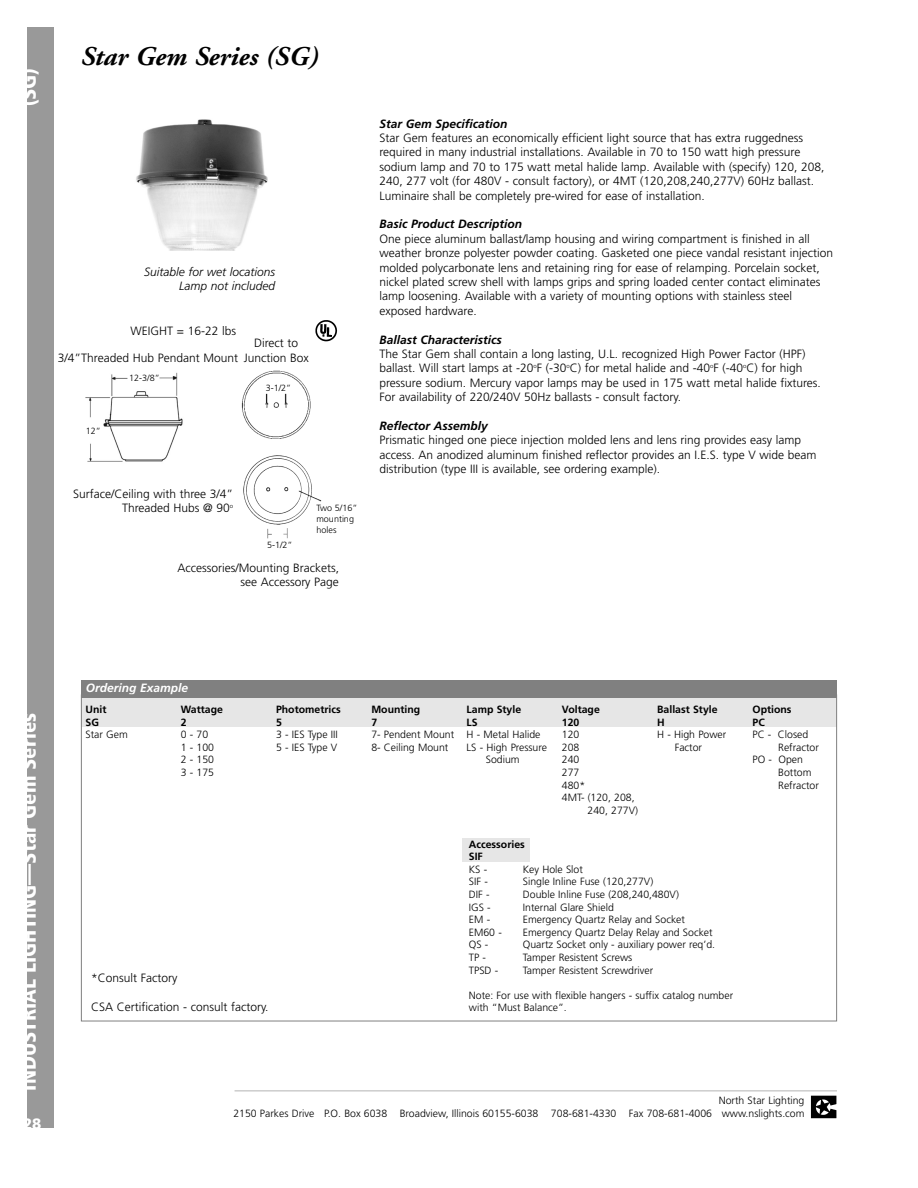
<style>
.page{position:relative;width:918px;height:1188px;background:#fff}
.page>*{position:absolute;margin:0;border:0;box-sizing:border-box;transform-origin:0 0}
.t1{font:italic 700 27px "Adobe Garamond";color:#000}
.t2{font:900 condensed 21px "Frutiger";color:#fff}
.t3{font:900 15px "Frutiger";color:#fff}
.t4{font:300 12px/14.4px "Frutiger";color:#000}
.t5{font:italic 700 12px "Frutiger";color:#000}
.t6{font:italic 300 12px/14.4px "Frutiger";color:#000;text-align:right}
.t7{font:italic 700 12px "Frutiger";color:#fff}
.t8{font:300 10.5px/12.6px "Frutiger";color:#000}
.t9{font:700 10.5px/12.6px "Frutiger";color:#000}
.t10{font:300 9px/10.8px "Frutiger";color:#000}
</style>
<div class="page">
<img style="left:85px;top:370px;width:237px;height:169px">
<img style="left:136px;top:119px;width:132px;height:132px">
<img style="left:315px;top:320px;width:23px;height:22px">
<div style="left:81px;top:681px;width:756px;height:18px;background:#808080"></div>
<div style="left:81px;top:699px;width:756px;height:28px;background:#e6e6e6"></div>
<svg style="left:810px;top:1091px;width:27px;height:28px"></svg>
<img style="left:811px;top:1096px;width:25px;height:22px">
<hr style="left:235px;top:1090px;width:602px;height:1px;background:#b3b3b3">
<div style="left:463px;top:838px;width:67px;height:24px;background:#e6e6e6"></div>
<div style="left:27px;top:27px;width:27px;height:1101px;background:#999"></div>
<h2 class="t2" style="left:20px;top:106px;width:40px;rotate:-90deg">(SG)</h2>
<h1 class="t1" style="left:81px;top:46px;width:239px">Star Gem Series (SG)</h1>
<p class="t6" style="left:144px;top:266px;width:132px">Suitable for wet locations<br>Lamp not included</p>
<p class="t4" style="left:130px;top:324px;width:107px">WEIGHT = 16-22 lbs</p>
<p class="t4" style="left:244px;top:337px;width:67px;text-align:center">Direct to<br>Junction Box</p>
<p class="t4" style="left:58px;top:351px;width:182px">3/4”Threaded Hub Pendant Mount</p>
<p class="t10" style="left:86px;top:426px;width:17px">12”</p>
<p class="t10" style="left:129px;top:373px;width:32px">12-3/8”</p>
<p class="t4" style="left:73px;top:487px;width:162px;text-align:right">Surface/Ceiling with three 3/4”<br>Threaded Hubs @ 90<sup>o</sup></p>
<p class="t10" style="left:266px;top:383px;width:27px">3-1/2”</p>
<p class="t10" style="left:267px;top:540px;width:27px">5-1/2”</p>
<p class="t10" style="left:316px;top:504px;width:42px">Two 5/16” mounting holes</p>
<p class="t4" style="left:177px;top:561px;width:163px;text-align:right">Accessories/Mounting Brackets, see Accessory Page</p>
<p class="t5" style="left:380px;top:118px;width:130px">Star Gem Specification</p>
<p class="t4" style="left:380px;top:131px;width:447px">Star Gem features an economically efficient light source that has extra ruggedness required in many industrial installations. Available in 70 to 150 watt high pressure sodium lamp and 70 to 175 watt metal halide lamp. Available with (specify) 120, 208, 240, 277 volt (for 480V - consult factory), or 4MT (120,208,240,277V) 60Hz ballast.<br>Luminaire shall be completely pre-wired for ease of installation.</p>
<p class="t5" style="left:380px;top:219px;width:144px">Basic Product Description</p>
<p class="t4" style="left:380px;top:232px;width:455px">One piece aluminum ballast/lamp housing and wiring compartment is finished in all weather bronze polyester powder coating. Gasketed one piece vandal resistant injection molded polycarbonate lens and retaining ring for ease of relamping. Porcelain socket, nickel plated screw shell with lamps grips and spring loaded center contact eliminates lamp loosening. Available with a variety of mounting options with stainless steel exposed hardware.</p>
<p class="t5" style="left:380px;top:334px;width:124px">Ballast Characteristics</p>
<p class="t4" style="left:379px;top:347px;width:443px">The Star Gem shall contain a long lasting, U.L. recognized High Power Factor (HPF) ballast. Will start lamps at -20<sup>o</sup>F (-30<sup>o</sup>C) for metal halide and -40<sup>o</sup>F (-40<sup>o</sup>C) for high pressure sodium. Mercury vapor lamps may be used in 175 watt metal halide fixtures.<br>For availability of 220/240V 50Hz ballasts - consult factory.</p>
<p class="t5" style="left:379px;top:421px;width:110px">Reflector Assembly</p>
<p class="t4" style="left:379px;top:434px;width:438px">Prismatic hinged one piece injection molded lens and lens ring provides easy lamp access. An anodized aluminum finished reflector provides an I.E.S. type V wide beam distribution (type III is available, see ordering example).</p>
<h2 class="t2" style="left:20px;top:1090px;width:379px;rotate:-90deg">INDUSTRIAL LIGHTING—Star Gem Series</h2>
<p class="t3" style="left:23px;top:1118px;width:20px">28</p>
<p class="t7" style="left:86px;top:683px;width:104px">Ordering Example</p>
<p class="t9" style="left:86px;top:704px;width:22px">Unit<br>SG</p>
<p class="t8" style="left:86px;top:729px;width:44px">Star Gem</p>
<p class="t9" style="left:181px;top:704px;width:44px">Wattage<br>2</p>
<p class="t8" style="left:181px;top:729px;width:35px">0 - 70<br>1 - 100<br>2 - 150<br>3 - 175</p>
<p class="t9" style="left:276px;top:704px;width:66px">Photometrics<br>5</p>
<p class="t8" style="left:276px;top:729px;width:63px">3 - IES Type III<br>5 - IES Type V</p>
<p class="t4" style="left:91px;top:972px;width:88px">*Consult Factory</p>
<p class="t4" style="left:91px;top:1001px;width:179px">CSA Certification - consult factory.</p>
<p class="t9" style="left:371px;top:704px;width:50px">Mounting<br>7</p>
<p class="t8" style="left:371px;top:729px;width:84px">7- Pendent Mount<br>8- Ceiling Mount</p>
<p class="t9" style="left:467px;top:704px;width:56px">Lamp Style<br>LS</p>
<p class="t8" style="left:467px;top:729px;width:75px">H - Metal Halide</p>
<p class="t8" style="left:467px;top:742px;width:82px">LS - High Pressure</p>
<p class="t8" style="left:486px;top:754px;width:35px">Sodium</p>
<p class="t9" style="left:562px;top:704px;width:39px">Voltage<br>120</p>
<p class="t8" style="left:562px;top:729px;width:19px">120</p>
<p class="t8" style="left:562px;top:742px;width:19px">208</p>
<p class="t8" style="left:562px;top:754px;width:19px">240</p>
<p class="t8" style="left:562px;top:767px;width:19px">277</p>
<p class="t8" style="left:562px;top:779px;width:25px">480*</p>
<p class="t8" style="left:562px;top:792px;width:74px">4MT- (120, 208,</p>
<p class="t8" style="left:588px;top:805px;width:52px">240, 277V)</p>
<p class="t9" style="left:657px;top:704px;width:62px">Ballast Style<br>H</p>
<p class="t8" style="left:675px;top:729px;width:53px;text-indent:-18px">H - High Power<br>Factor</p>
<p class="t9" style="left:469px;top:839px;width:57px">Accessories<br>SIF</p>
<p class="t8" style="left:469px;top:864px;width:20px">KS -</p>
<p class="t8" style="left:523px;top:864px;width:62px">Key Hole Slot</p>
<p class="t8" style="left:469px;top:876px;width:20px">SIF -</p>
<p class="t8" style="left:523px;top:876px;width:132px">Single Inline Fuse (120,277V)</p>
<p class="t8" style="left:469px;top:889px;width:22px">DIF -</p>
<p class="t8" style="left:523px;top:889px;width:158px">Double Inline Fuse (208,240,480V)</p>
<p class="t8" style="left:469px;top:902px;width:23px">IGS -</p>
<p class="t8" style="left:523px;top:902px;width:92px">Internal Glare Shield</p>
<p class="t8" style="left:469px;top:914px;width:23px">EM -</p>
<p class="t8" style="left:523px;top:914px;width:164px">Emergency Quartz Relay and Socket</p>
<p class="t8" style="left:469px;top:927px;width:34px">EM60 -</p>
<p class="t8" style="left:523px;top:927px;width:191px">Emergency Quartz Delay Relay and Socket</p>
<p class="t8" style="left:469px;top:939px;width:21px">QS -</p>
<p class="t8" style="left:523px;top:939px;width:194px">Quartz Socket only - auxiliary power req’d.</p>
<p class="t8" style="left:469px;top:952px;width:19px">TP -</p>
<p class="t8" style="left:523px;top:952px;width:111px">Tamper Resistent Screws</p>
<p class="t8" style="left:469px;top:965px;width:31px">TPSD -</p>
<p class="t8" style="left:523px;top:965px;width:132px">Tamper Resistent Screwdriver</p>
<p class="t8" style="left:469px;top:990px;width:266px">Note: For use with flexible hangers - suffix catalog number with “Must Balance”.</p>
<p class="t9" style="left:753px;top:704px;width:41px">Options<br>PC</p>
<p class="t8" style="left:753px;top:729px;width:57px">PC - Closed</p>
<p class="t8" style="left:778px;top:742px;width:42px">Refractor</p>
<p class="t8" style="left:753px;top:754px;width:52px">PO - Open</p>
<p class="t8" style="left:778px;top:767px;width:35px">Bottom</p>
<p class="t8" style="left:778px;top:779px;width:42px">Refractor</p>
<p class="t8" style="left:233px;top:1095px;width:573px;text-align:right">North Star Lighting<br>2150 Parkes Drive P.O. Box 6038 Broadview, Illinois 60155-6038 708-681-4330 Fax 708-681-4006 www.nslights.com</p>
</div>
